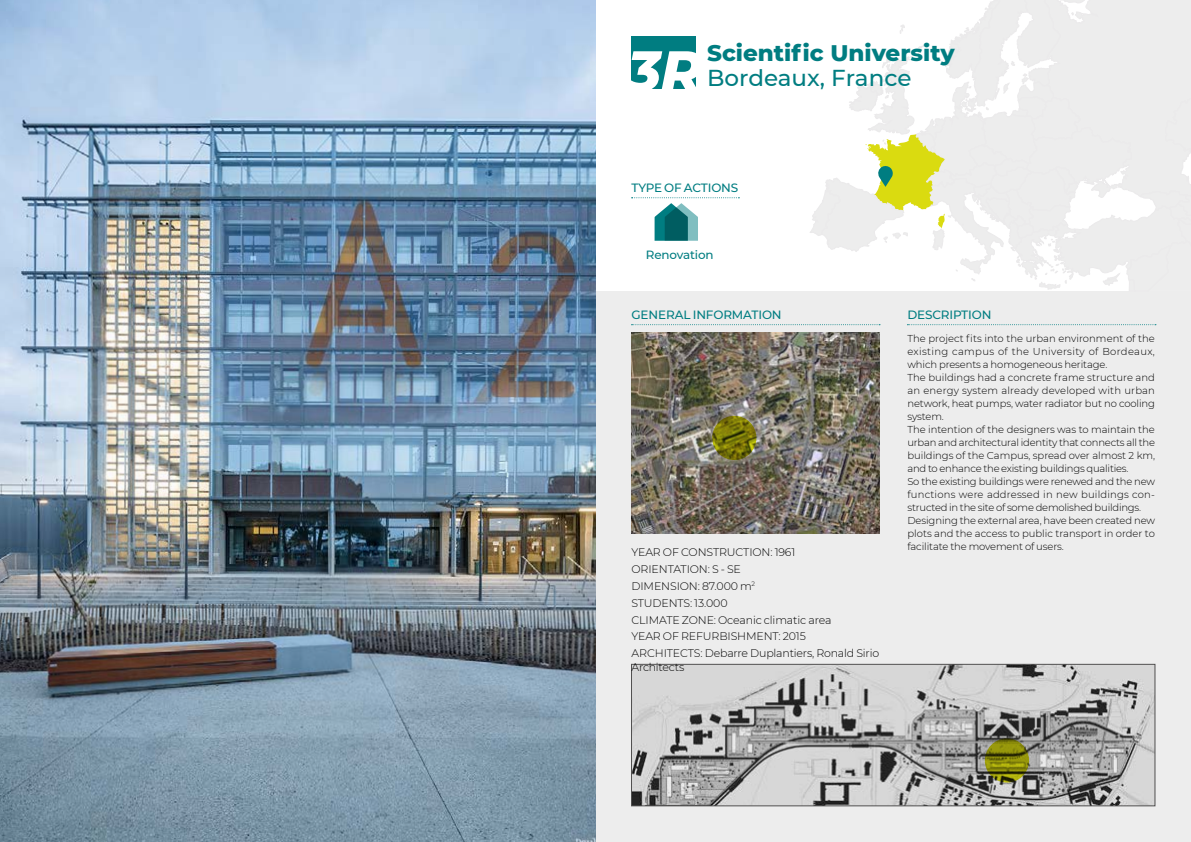
<style>
.page{position:relative;width:1191px;height:842px;background:#fff}
.page>*{position:absolute;margin:0;border:0;box-sizing:border-box;transform-origin:0 0}
.t1{font:italic 800 57px "Montserrat";color:#fff}
.t2{font:800 23px "Montserrat";color:#007d81}
.t3{font:500 23px "Montserrat";color:#007d81}
.t4{font:500 12px "Montserrat";letter-spacing:-.01em;color:#007d81}
.t5{font:500 11.9px "Montserrat";letter-spacing:-.01em;color:#007d81}
.t6{font:300 11px/16.8px "Montserrat";letter-spacing:-.01em;color:#000}
.t7{font:300 10px/13px "Montserrat";letter-spacing:-.01em;color:#000}
</style>
<div class="page">
<div style="left:595px;top:291px;width:596px;height:551px;background:#ededed"></div>
<svg style="left:631px;top:324px;width:249px;height:1px"></svg>
<svg style="left:907px;top:324px;width:249px;height:1px"></svg>
<div style="left:631px;top:36px;width:65px;height:52px;background:#007d81"></div>
<img style="left:633px;top:666px;width:520px;height:138px">
<div style="left:631px;top:664px;width:524px;height:142px;border:1px solid #585757"></div>
<img style="left:631px;top:332px;width:248px;height:201px">
<svg style="left:712px;top:416px;width:44px;height:44px;background:#767308"></svg>
<svg style="left:984px;top:738px;width:45px;height:45px;background:#7b7b0d"></svg>
<svg style="left:810px;top:0;width:381px;height:291px"></svg>
<svg style="left:631px;top:197px;width:108px;height:44px"></svg>
<img style="left:0;top:0;width:595px;height:842px">
<h2 class="t2" style="left:707px;top:36px;width:249px">Scientific University</h2>
<h2 class="t3" style="left:707px;top:62px;width:206px">Bordeaux, France</h2>
<h1 class="t1" style="left:627px;top:29px;width:77px">3R</h1>
<p class="t4" style="left:631px;top:179px;width:108px">TYPE OF ACTIONS</p>
<p class="t5" style="left:646px;top:247px;width:69px">Renovation</p>
<p class="t4" style="left:631px;top:306px;width:152px">GENERAL INFORMATION</p>
<p class="t4" style="left:907px;top:306px;width:86px">DESCRIPTION</p>
<p class="t6" style="left:631px;top:543px;width:249px">YEAR OF CONSTRUCTION: 1961<br>ORIENTATION: S - SE<br>DIMENSION: 87.000 m<sup>2<br></sup>STUDENTS: 13.000<br>CLIMATE ZONE: Oceanic climatic area<br>YEAR OF REFURBISHMENT: 2015<br>ARCHITECTS: Debarre Duplantiers, Ronald Sirio</p>
<p class="t6" style="left:631px;top:658px;width:54px">Architects</p>
<p class="t7" style="left:907px;top:331px;width:249px">The project fits into the urban environment of the existing campus of the University of Bordeaux, which presents a homogeneous heritage.<br>The buildings had a concrete frame structure and an energy system already developed with urban network, heat pumps, water radiator but no cooling system.<br>The intention of the designers was to maintain the urban and architectural identity that connects all the buildings of the Campus, spread over almost 2 km, and to enhance the existing buildings qualities.<br>So the existing buildings were renewed and the new functions were addressed in new buildings con&shy;structed in the site of some demolished buildings.<br>Designing the external area, have been created new plots and the access to public transport in order to facilitate the movement of users.</p>
</div>
